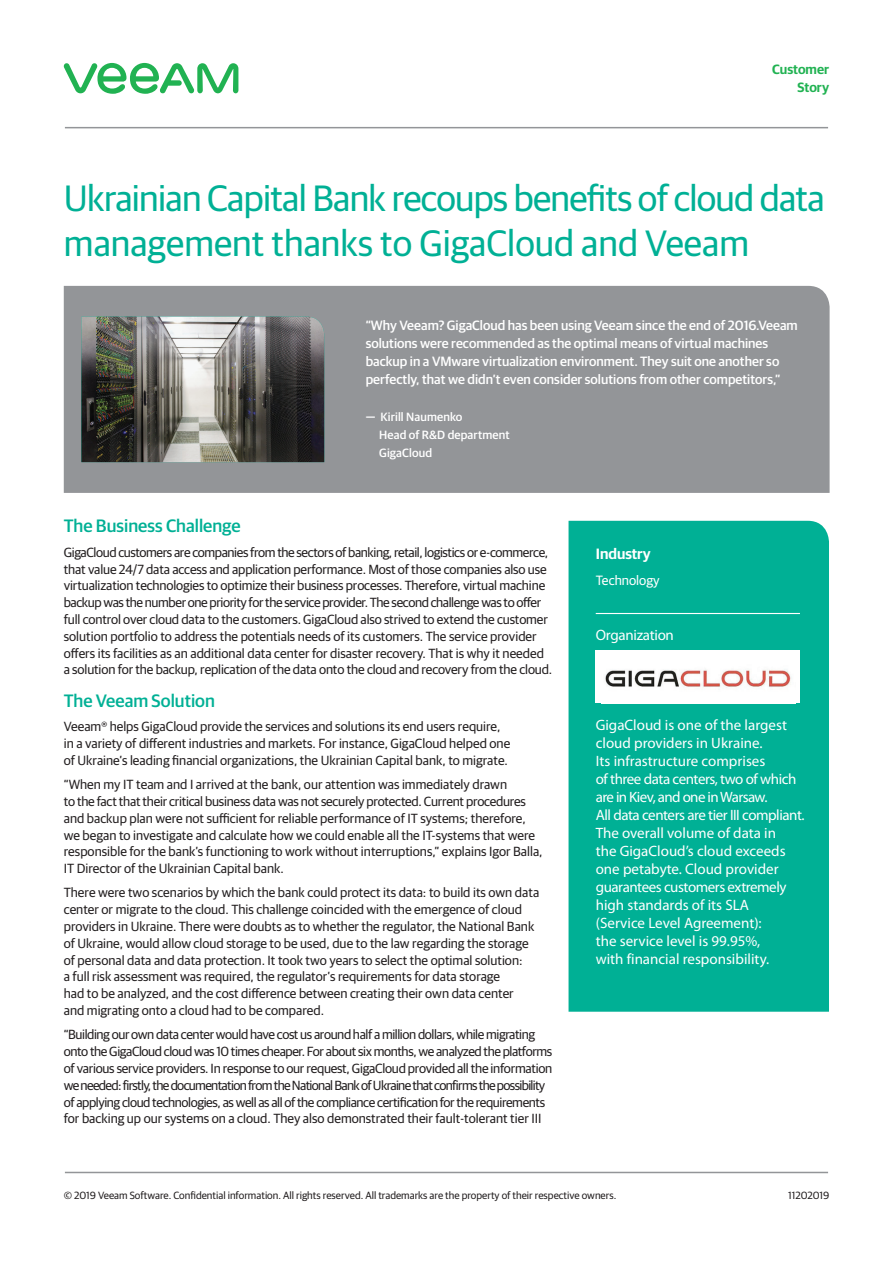
<style>
.page{position:relative;width:893px;height:1263px;background:#fff}
.page>*{position:absolute;margin:0;border:0;box-sizing:border-box;transform-origin:0 0}
.t1{font:36.75px/45px "Guardian Sans";letter-spacing:-.02em;color:#00b095}
.Subtitle_3_level{font:500 18px "Guardian Sans";color:#00b095}
.Basic_body_text{font:500 18px "Guardian Sans";color:#00b095}
.Intro_green_White_he{font:15px/18px "Myriad Pro";color:#fff}
.Intro_green_White_he-2{font:15px "Myriad Pro";letter-spacing:-.02em;color:#fff}
.Intro_green_White_he-3{font:600 15px "Guardian Sans";color:#fff}
.White_basic_body_tex{font:500 13.5px/18px "Guardian Sans";color:#fff}
.t2{font:600 13.5px/18px "Guardian Sans";color:#21b252;text-align:right}
.Intro_green_White_te{font:13.5px "Guardian Sans";color:#fff}
.Basic_body_text-2{font:13.35px/16.8px "Guardian Sans";color:#231f20}
.Basic_body_text-3{font:13.35px/16.8px "Guardian Sans";letter-spacing:-.03em;color:#231f20}
.White_basic_body_tex-2{font:500 12px/18px "Guardian Sans";letter-spacing:.01em;color:#fff}
.t3{font:10.5px "Guardian Sans";color:#231f20}
.s1{font-size:13.5px}
</style>
<div class="page">
<svg style="left:63px;top:63px;width:175px;height:31px"></svg>
<hr style="left:65px;top:127px;width:763px;height:1px;background:#939598">
<hr style="left:65px;top:1172px;width:763px;height:1px;background:#939598">
<div style="left:568px;top:521px;width:261px;height:491px;background:#00b095"></div>
<div style="left:64px;top:286px;width:766px;height:207px;background:#939598"></div>
<img style="left:81px;top:317px;width:243px;height:145px">
<hr style="left:596px;top:613px;width:204px;height:1px;background:#fff">
<div style="left:596px;top:650px;width:204px;height:53px;background:#fff"></div>
<img style="left:605px;top:669px;width:187px;height:19px">
<p class="t2" style="left:772px;top:59px;width:59px">Customer<br>Story</p>
<p class="t1" style="left:64px;top:173px;width:762px">Ukrainian Capital Bank recoups benefits of cloud data management thanks to GigaCloud and Veeam</p>
<p class="White_basic_body_tex" style="left:366px;top:315px;width:434px">“Why Veeam? GigaCloud has been using Veeam since the end of 2016.Veeam solutions were recommended as the optimal means of virtual machines backup in a VMware virtualization environment. They suit one another so perfectly, that we didn’t even consider solutions from other competitors,”</p>
<p class="White_basic_body_tex-2" style="left:379px;top:406px;width:132px;text-indent:-14px"><span class="s1">—</span> Kirill Naumenko<br>Head of R&amp;D department<br>GigaCloud</p>
<p class="Subtitle_3_level" style="left:64px;top:513px;width:178px">The Business Challenge</p>
<p class="Basic_body_text-2" style="left:64px;top:543px;width:490px">GigaCloud customers are companies from the sectors of banking, retail, logistics or e-commerce, that value 24/7 data access and application performance. Most of those companies also use virtualization technologies to optimize their business processes. Therefore, virtual machine backup was the number one priority for the service provider. The second challenge was to offer full control over cloud data to the customers. GigaCloud also strived to extend the customer solution portfolio to address the potentials needs of its customers. The service provider offers its facilities as an additional data center for disaster recovery. That is why it needed a solution for the backup, replication of the data onto the cloud and recovery from the cloud.</p>
<p class="Basic_body_text" style="left:64px;top:687px;width:153px">The Veeam Solution</p>
<p class="Basic_body_text-2" style="left:64px;top:717px;width:448px">Veeam® helps GigaCloud provide the services and solutions its end users require, in a variety of different industries and markets. For instance, GigaCloud helped one of Ukraine’s leading financial organizations, the Ukrainian Capital bank, to migrate.</p>
<p class="Basic_body_text-2" style="left:64px;top:775px;width:480px">“When my IT team and I arrived at the bank, our attention was immediately drawn<br>to the fact that their critical business data was not securely protected. Current procedures and backup plan were not sufficient for reliable performance of IT systems; therefore, we began to investigate and calculate how we could enable all the IT-systems that were responsible for the bank’s functioning to work without interruptions,” explains Igor Balla, IT Director of the Ukrainian Capital bank.</p>
<p class="Basic_body_text-2" style="left:64px;top:883px;width:477px">There were two scenarios by which the bank could protect its data: to build its own data center or migrate to the cloud. This challenge coincided with the emergence of cloud providers in Ukraine. There were doubts as to whether the regulator, the National Bank of Ukraine, would allow cloud storage to be used, due to the law regarding the storage of personal data and data protection. It took two years to select the optimal solution:<br>a full risk assessment was required, the regulator’s requirements for data storage<br>had to be analyzed, and the cost difference between creating their own data center<br>and migrating onto a cloud had to be compared.</p>
<p class="Basic_body_text-3" style="left:64px;top:1025px;width:490px">“Building our own data center would have cost us around half a million dollars, while migrating onto the GigaCloud cloud was 10 times cheaper. For about six months, we analyzed the platforms of various service providers. In response to our request, GigaCloud provided all the information we needed: firstly, the documentation from the National Bank of Ukraine that confirms the possibility of applying cloud technologies, as well as all of the compliance certification for the requirements for backing up our systems on a cloud. They also demonstrated their fault-tolerant tier III</p>
<p class="Intro_green_White_he-3" style="left:596px;top:542px;width:57px">Industry</p>
<p class="Intro_green_White_te" style="left:596px;top:571px;width:66px">Technology</p>
<p class="Intro_green_White_he-2" style="left:596px;top:625px;width:80px">Organization</p>
<p class="Intro_green_White_he" style="left:596px;top:715px;width:210px">GigaCloud is one of the largest cloud providers in Ukraine.<br>Its infrastructure comprises<br>of three data centers, two of which are in Kiev, and one in Warsaw.<br>All data centers are tier III compliant.<br>The overall volume of data in<br>the GigaCloud’s cloud exceeds one petabyte. Сloud provider guarantees customers extremely high standards of its SLA<br>(Service Level Agreement):<br>the service level is 99.95%,<br>with financial responsibility.</p>
<p class="t3" style="left:64px;top:1187px;width:554px">© 2019 Veeam Software. Confidential information. All rights reserved. All trademarks are the property of their respective owners.</p>
<p class="t3" style="left:788px;top:1187px;width:42px">11202019</p>
</div>
